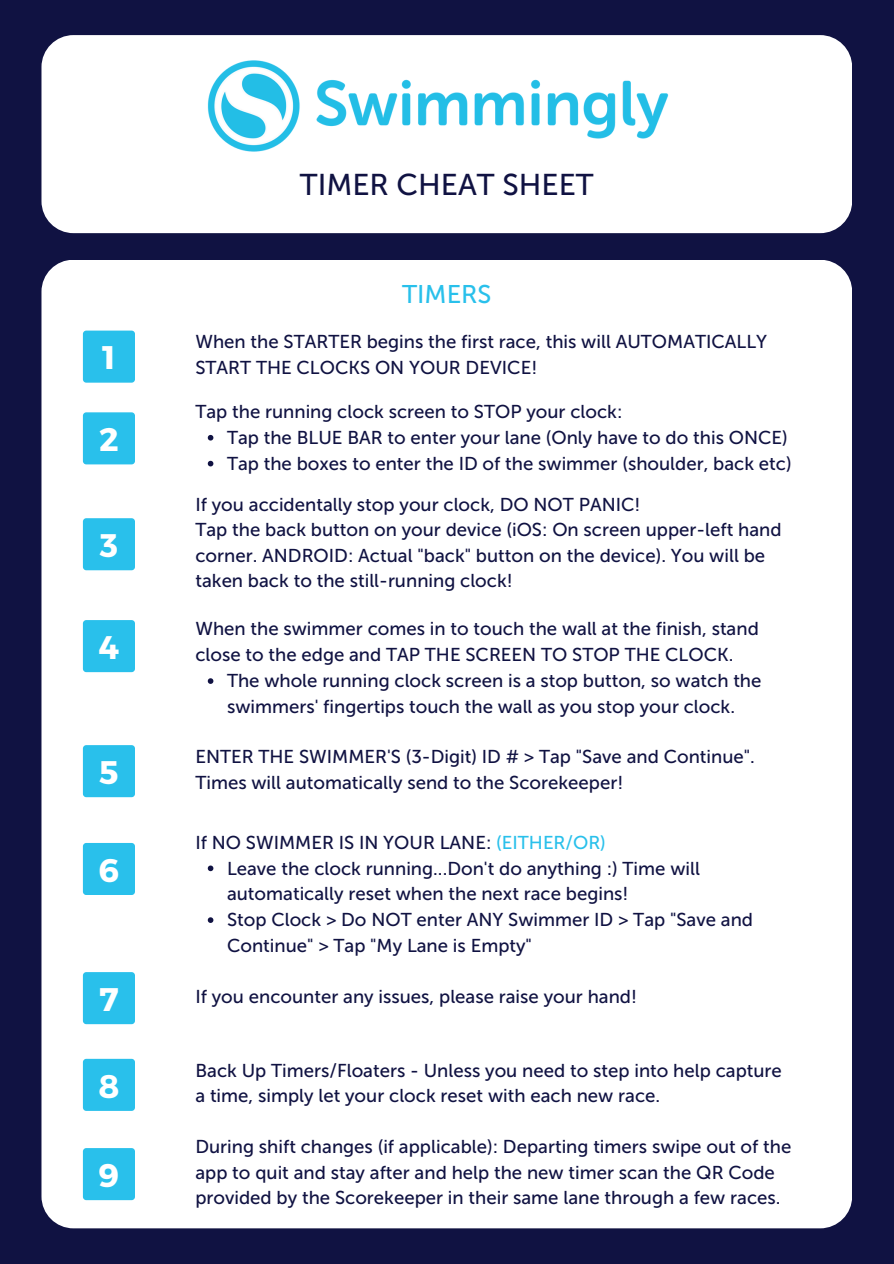
<style>
.page{position:relative;width:894px;height:1264px;background:#fff}
.page>*{position:absolute;margin:0;border:0;box-sizing:border-box;transform-origin:0 0}
.t1{font:700 32.7px "Montserrat";color:#fff}
.t2{font:30px "Museo Sans 500";color:#101242}
.t3{font:25.5px "Museo Sans 500";color:#29c0eb}
.t4{font:18.6px/25.5px "Museo Sans 500";color:#101242}
.s1{color:#29c0eb}
</style>
<div class="page">
<div style="left:0;top:0;width:893px;height:1263px;background:#101242"></div>
<div style="left:41px;top:35px;width:810px;height:198px;background:#fff;border-radius:32px"></div>
<div style="left:41px;top:260px;width:810px;height:968px;background:#fff;border-radius:32px"></div>
<div style="left:83px;top:330px;width:52px;height:52px;background:#29c0eb;border-radius:3px"></div>
<div style="left:83px;top:412px;width:52px;height:52px;background:#29c0eb;border-radius:3px"></div>
<div style="left:83px;top:518px;width:52px;height:52px;background:#29c0eb;border-radius:3px"></div>
<div style="left:83px;top:620px;width:52px;height:52px;background:#29c0eb;border-radius:3px"></div>
<img style="left:173px;top:35px;width:530px;height:117px">
<svg style="left:208px;top:678px;width:5px;height:6px"></svg>
<svg style="left:208px;top:435px;width:5px;height:5px"></svg>
<svg style="left:208px;top:461px;width:5px;height:5px"></svg>
<div style="left:83px;top:745px;width:52px;height:52px;background:#29c0eb;border-radius:3px"></div>
<div style="left:83px;top:843px;width:52px;height:52px;background:#29c0eb;border-radius:3px"></div>
<svg style="left:208px;top:865px;width:5px;height:6px"></svg>
<svg style="left:208px;top:917px;width:5px;height:5px"></svg>
<div style="left:83px;top:972px;width:52px;height:52px;background:#29c0eb;border-radius:3px"></div>
<div style="left:83px;top:1058px;width:52px;height:52px;background:#29c0eb;border-radius:3px"></div>
<div style="left:83px;top:1148px;width:52px;height:52px;background:#29c0eb;border-radius:3px"></div>
<h1 class="t2" style="left:300px;top:167px;width:295px">TIMER CHEAT SHEET</h1>
<h2 class="t1" style="left:102px;top:336px;width:15px">1</h2>
<p class="t1" style="left:99px;top:418px;width:21px">2</p>
<p class="t1" style="left:100px;top:524px;width:20px">3</p>
<p class="t1" style="left:99px;top:626px;width:22px">4</p>
<p class="t3" style="left:402px;top:279px;width:91px">TIMERS</p>
<p class="t4" style="left:195px;top:329px;width:573px">When the STARTER begins the first race, this will AUTOMATICALLY<br>START THE CLOCKS ON YOUR DEVICE!</p>
<p class="t4" style="left:195px;top:399px;width:428px">Tap the running clock screen to STOP your clock:</p>
<p class="t4" style="left:227px;top:425px;width:562px">Tap the BLUE BAR to enter your lane (Only have to do this ONCE)</p>
<p class="t4" style="left:227px;top:451px;width:566px">Tap the boxes to enter the ID of the swimmer (shoulder, back etc)</p>
<p class="t4" style="left:195px;top:491px;width:446px">If you accidentally stop your clock, DO NOT PANIC!</p>
<p class="t4" style="left:195px;top:517px;width:587px">Tap the back button on your device (iOS: On screen upper-left hand corner. ANDROID: Actual "back" button on the device). You will be taken back to the still-running clock!</p>
<p class="t4" style="left:195px;top:616px;width:565px">When the swimmer comes in to touch the wall at the finish, stand close to the edge and TAP THE SCREEN TO STOP THE CLOCK.</p>
<p class="t4" style="left:227px;top:668px;width:536px">The whole running clock screen is a stop button, so watch the swimmers' fingertips touch the wall as you stop your clock.</p>
<p class="t1" style="left:99px;top:751px;width:21px">5</p>
<p class="t4" style="left:195px;top:744px;width:561px">ENTER THE SWIMMER'S (3-Digit) ID # &gt; Tap "Save and Continue".<br>Times will automatically send to the Scorekeeper!</p>
<p class="t1" style="left:99px;top:848px;width:22px">6</p>
<p class="t4" style="left:195px;top:829px;width:412px">If NO SWIMMER IS IN YOUR LANE: <span class="s1">(EITHER/OR)</span></p>
<p class="t4" style="left:227px;top:855px;width:474px">Leave the clock running...Don't do anything :) Time will automatically reset when the next race begins!</p>
<p class="t4" style="left:227px;top:907px;width:527px">Stop Clock &gt; Do NOT enter ANY Swimmer ID &gt; Tap "Save and<br>Continue" &gt; Tap "My Lane is Empty"</p>
<p class="t1" style="left:99px;top:977px;width:21px">7</p>
<p class="t4" style="left:195px;top:983px;width:443px">If you encounter any issues, please raise your hand!</p>
<p class="t1" style="left:98px;top:1064px;width:22px">8</p>
<p class="t4" style="left:195px;top:1057px;width:588px">Back Up Timers/Floaters - Unless you need to step into help capture a time, simply let your clock reset with each new race.</p>
<p class="t1" style="left:99px;top:1153px;width:22px">9</p>
<p class="t4" style="left:195px;top:1134px;width:597px">During shift changes (if applicable): Departing timers swipe out of the app to quit and stay after and help the new timer scan the QR Code provided by the Scorekeeper in their same lane through a few races.</p>
</div>
